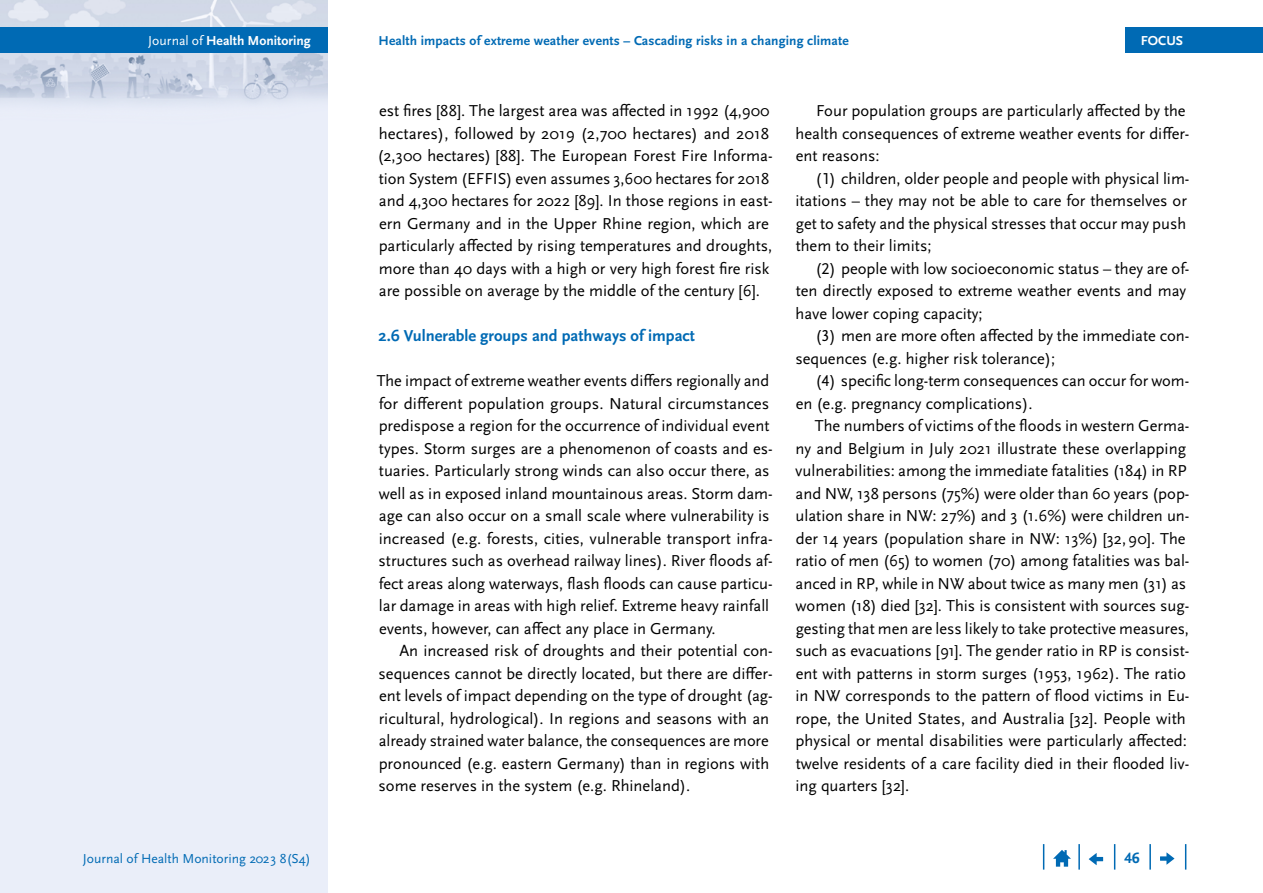
<style>
.page{position:relative;width:1263px;height:893px;background:#fff}
.page>*{position:absolute;margin:0;border:0;box-sizing:border-box;transform-origin:0 0}
.P-12_15_Standard-Einzug{font:16.5px/22.5px "Scala Sans Pro";color:#000}
.P-12_15_Standard{font:16.5px/22.5px "Scala Sans Pro";color:#000}
.H3-01-Num-solo{font:700 16.5px "Scala Sans Pro";color:#006ab4}
.t1{font:700 15.75px "Scala Sans Pro";color:#006ab4}
.t2{font:13.65px "Scala Sans Pro";color:#006ab4}
.t3{font:700 13.65px "Scala Sans Pro";color:#fff}
.t4{font:700 13.5px "Scala Sans Pro";letter-spacing:.01em;color:#006ab4}
.s1{font-weight:400}
</style>
<div class="page">
<div style="left:0;top:0;width:327px;height:893px;background:#eaeef9"></div>
<svg style="left:1185px;top:844px;width:1px;height:26px"></svg>
<hr style="left:1149px;top:844px;width:2px;height:26px;background:#006ab4">
<svg style="left:1114px;top:844px;width:1px;height:26px"></svg>
<hr style="left:1078px;top:844px;width:2px;height:26px;background:#006ab4">
<svg style="left:1043px;top:844px;width:1px;height:26px"></svg>
<div style="left:1126px;top:28px;width:137px;height:25px;background:#006ab4"></div>
<img style="left:0;top:0;width:327px;height:104px">
<div style="left:0;top:28px;width:327px;height:25px;background:#006ab4"></div>
<svg style="left:1053px;top:850px;width:18px;height:17px"></svg>
<svg style="left:1089px;top:853px;width:14px;height:12px"></svg>
<svg style="left:1160px;top:852px;width:14px;height:13px"></svg>
<p class="t3" style="left:148px;top:33px;width:164px"><span class="s1">Journal of</span> Health Monitoring</p>
<p class="t2" style="left:83px;top:850px;width:229px">Journal of Health Monitoring 2023 8(S4)</p>
<p class="t4" style="left:378px;top:33px;width:472px">Health impacts of extreme weather events – Cascading risks in a changing climate</p>
<p class="t3" style="left:1141px;top:33px;width:44px">FOCUS</p>
<p class="P-12_15_Standard-Einzug" style="left:377px;top:99px;width:397px">est fires [88]. The largest area was affected in 1992 (4,900 hectares), followed by 2019 (2,700 hectares) and 2018 (2,300 hectares) [88]. The European Forest Fire Informa&shy;tion System (EFFIS) even assumes 3,600 hectares for 2018 and 4,300 hectares for 2022 [89]. In those regions in east&shy;ern Germany and in the Upper Rhine region, which are particularly affected by rising temperatures and droughts, more than 40 days with a high or very high forest fire risk are possible on average by the middle of the century [6].</p>
<h3 class="H3-01-Num-solo" style="left:379px;top:326px;width:318px">2.6 Vulnerable groups and pathways of impact</h3>
<p class="P-12_15_Standard" style="left:377px;top:369px;width:397px">The impact of extreme weather events differs regionally and for different population groups. Natural circumstances predispose a region for the occurrence of individual event types. Storm surges are a phenomenon of coasts and es&shy;tuaries. Particularly strong winds can also occur there, as well as in exposed inland mountainous areas. Storm dam&shy;age can also occur on a small scale where vulnerability is increased (e.g. forests, cities, vulnerable transport infra&shy;structures such as overhead railway lines). River floods af&shy;fect areas along waterways, flash floods can cause particu&shy;lar damage in areas with high relief. Extreme heavy rainfall events, however, can affect any place in Germany.</p>
<p class="P-12_15_Standard-Einzug" style="left:379px;top:639px;width:396px;text-indent:21px">An increased risk of droughts and their potential con&shy;sequences cannot be directly located, but there are differ&shy;ent levels of impact depending on the type of drought (ag&shy;ricultural, hydrological). In regions and seasons with an already strained water balance, the consequences are more pronounced (e.g. eastern Germany) than in regions with some reserves in the system (e.g. Rhineland).</p>
<p class="P-12_15_Standard-Einzug" style="left:795px;top:99px;width:395px;text-indent:21px">Four population groups are particularly affected by the health consequences of extreme weather events for differ&shy;ent reasons:</p>
<p class="P-12_15_Standard-Einzug" style="left:795px;top:167px;width:396px;text-indent:20px">(1) children, older people and people with physical lim&shy;itations – they may not be able to care for themselves or get to safety and the physical stresses that occur may push them to their limits;</p>
<p class="P-12_15_Standard-Einzug" style="left:795px;top:257px;width:395px;text-indent:20px">(2) people with low socioeconomic status – they are of&shy;ten directly exposed to extreme weather events and may have lower coping capacity;</p>
<p class="P-12_15_Standard-Einzug" style="left:795px;top:324px;width:396px;text-indent:20px">(3) men are more often affected by the immediate con&shy;sequences (e.g. higher risk tolerance);</p>
<p class="P-12_15_Standard-Einzug" style="left:796px;top:369px;width:395px;text-indent:20px">(4) specific long-term consequences can occur for wom&shy;en (e.g. pregnancy complications).</p>
<p class="P-12_15_Standard-Einzug" style="left:795px;top:414px;width:396px;text-indent:20px">The numbers of victims of the floods in western Germa&shy;ny and Belgium in July 2021 illustrate these overlapping vulnerabilities: among the immediate fatalities (184) in RP and NW, 138 persons (75%) were older than 60 years (pop&shy;ulation share in NW: 27%) and 3 (1.6%) were children un&shy;der 14 years (population share in NW: 13%) [32,90]. The ratio of men (65) to women (70) among fatalities was bal&shy;anced in RP, while in NW about twice as many men (31) as women (18) died [32]. This is consistent with sources sug&shy;gesting that men are less likely to take protective measures, such as evacuations [91]. The gender ratio in RP is consist&shy;ent with patterns in storm surges (1953, 1962). The ratio in NW corresponds to the pattern of flood victims in Eu&shy;rope, the United States, and Australia [32]. People with physical or mental disabilities were particularly affected: twelve residents of a care facility died in their flooded liv&shy;ing quarters [32].</p>
<p class="t1" style="left:1124px;top:849px;width:17px">46</p>
</div>
